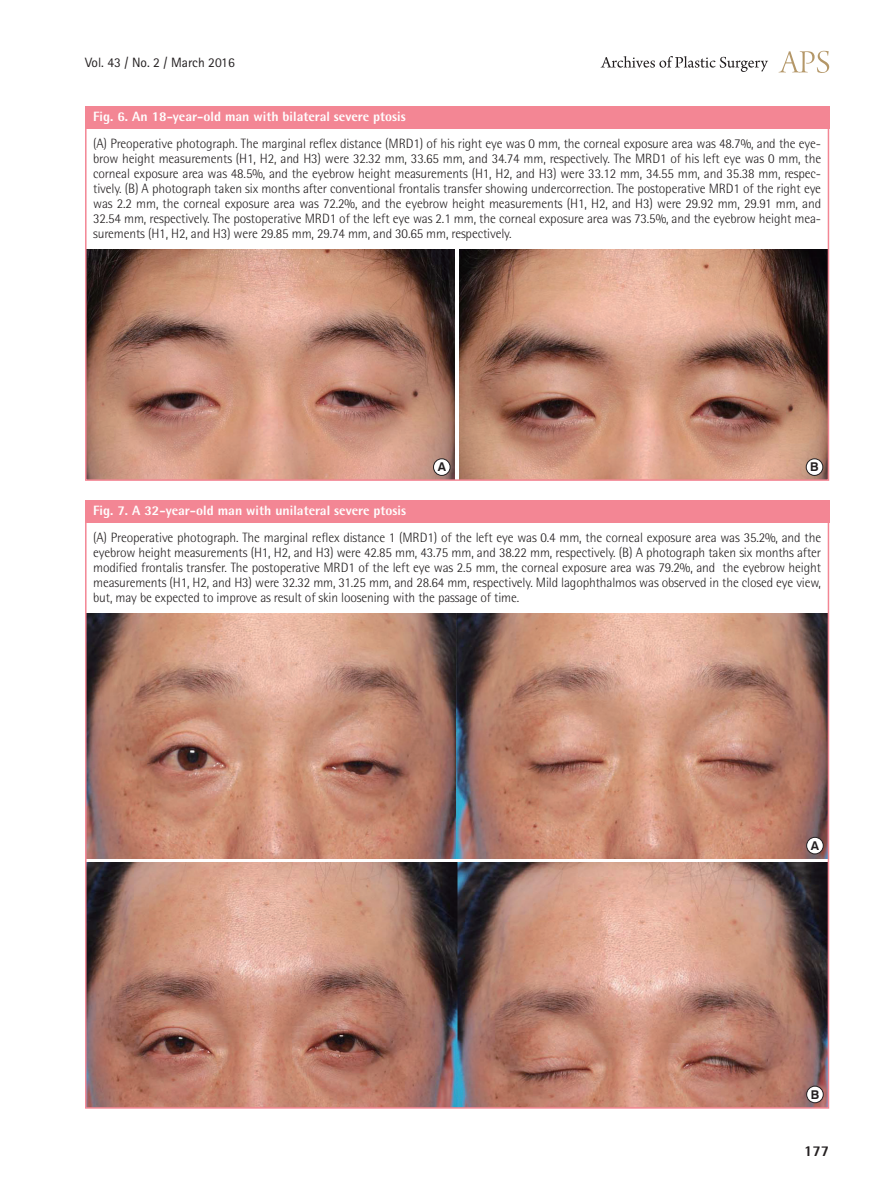
<style>
.page{position:relative;width:893px;height:1191px;background:#fff}
.page>*{position:absolute;margin:0;border:0;box-sizing:border-box;transform-origin:0 0}
.t1{font:800 15px "Rotis Semi Sans Std";color:#231f20}
.그림설명{font:300 13.5px/15px "Rotis Semi Sans Std";letter-spacing:-.01em;color:#231f20;text-align:justify}
.표그림제목{font:800 13.5px "Rotis Semi Sans Std";color:#fff}
.t2{font:13.5px "Rotis Sans Serif Std";color:#231f20}
.t3{font:700 12.15px "Swiss 721 BT";color:#231f20}
</style>
<div class="page">
<svg style="left:779px;top:51px;width:50px;height:22px"></svg>
<svg style="left:601px;top:56px;width:167px;height:16px"></svg>
<div style="left:85px;top:106px;width:744px;height:23px;background:#f38694"></div>
<img style="left:88px;top:250px;width:367px;height:228px">
<img style="left:459px;top:250px;width:367px;height:228px">
<div style="left:433px;top:459px;width:17px;height:16px;background:#fff;border-radius:50%"></div>
<div style="left:433px;top:458px;width:17px;height:17px;border:1px solid #231f20;border-radius:50%"></div>
<div style="left:806px;top:459px;width:17px;height:16px;background:#fff;border-radius:50%"></div>
<div style="left:806px;top:458px;width:17px;height:17px;border:1px solid #231f20;border-radius:50%"></div>
<div style="left:85px;top:106px;width:744px;height:375px;border:2px solid #f38694"></div>
<div style="left:85px;top:500px;width:744px;height:22px;background:#f38694"></div>
<img style="left:88px;top:614px;width:738px;height:244px">
<img style="left:88px;top:862px;width:738px;height:243px">
<div style="left:807px;top:1086px;width:16px;height:16px;background:#fff;border-radius:50%"></div>
<div style="left:806px;top:1086px;width:17px;height:17px;border:1px solid #231f20;border-radius:50%"></div>
<div style="left:807px;top:837px;width:16px;height:17px;background:#fff;border-radius:50%"></div>
<div style="left:806px;top:837px;width:17px;height:17px;border:1px solid #231f20;border-radius:50%"></div>
<p class="t2" style="left:85px;top:54px;width:151px">Vol. 43 / No. 2 / March 2016</p>
<p class="표그림제목" style="left:93px;top:108px;width:314px">Fig. 6. An 18-year-old man with bilateral severe ptosis</p>
<p class="그림설명" style="left:93px;top:136px;width:730px">(A) Preoperative photograph. The marginal reflex distance (MRD1) of his right eye was 0 mm, the corneal exposure area was 48.7%, and the eye&shy;brow height measurements (H1, H2, and H3) were 32.32 mm, 33.65 mm, and 34.74 mm, respectively. The MRD1 of his left eye was 0 mm, the corneal exposure area was 48.5%, and the eyebrow height measurements (H1, H2, and H3) were 33.12 mm, 34.55 mm, and 35.38 mm, respec&shy;tively. (B) A photograph taken six months after conventional frontalis transfer showing undercorrection. The postoperative MRD1 of the right eye was 2.2 mm, the corneal exposure area was 72.2%, and the eyebrow height measurements (H1, H2, and H3) were 29.92 mm, 29.91 mm, and 32.54 mm, respectively. The postoperative MRD1 of the left eye was 2.1 mm, the corneal exposure area was 73.5%, and the eyebrow height mea&shy;surements (H1, H2, and H3) were 29.85 mm, 29.74 mm, and 30.65 mm, respectively.</p>
<p class="표그림제목" style="left:93px;top:502px;width:314px">Fig. 7. A 32-year-old man with unilateral severe ptosis</p>
<p class="t3" style="left:438px;top:460px;width:10px">A</p>
<p class="t3" style="left:810px;top:460px;width:10px">B</p>
<p class="그림설명" style="left:93px;top:530px;width:729px">(A) Preoperative photograph. The marginal reflex distance 1 (MRD1) of the left eye was 0.4 mm, the corneal exposure area was 35.2%, and the eyebrow height measurements (H1, H2, and H3) were 42.85 mm, 43.75 mm, and 38.22 mm, respectively. (B) A photograph taken six months after modified frontalis transfer. The postoperative MRD1 of the left eye was 2.5 mm, the corneal exposure area was 79.2%, and the eyebrow height measurements (H1, H2, and H3) were 32.32 mm, 31.25 mm, and 28.64 mm, respectively. Mild lagophthalmos was observed in the closed eye view, but, may be expected to improve as result of skin loosening with the passage of time.</p>
<p class="t3" style="left:811px;top:838px;width:10px">A</p>
<p class="t3" style="left:811px;top:1087px;width:10px">B</p>
<p class="t1" style="left:804px;top:1141px;width:27px">177</p>
</div>
